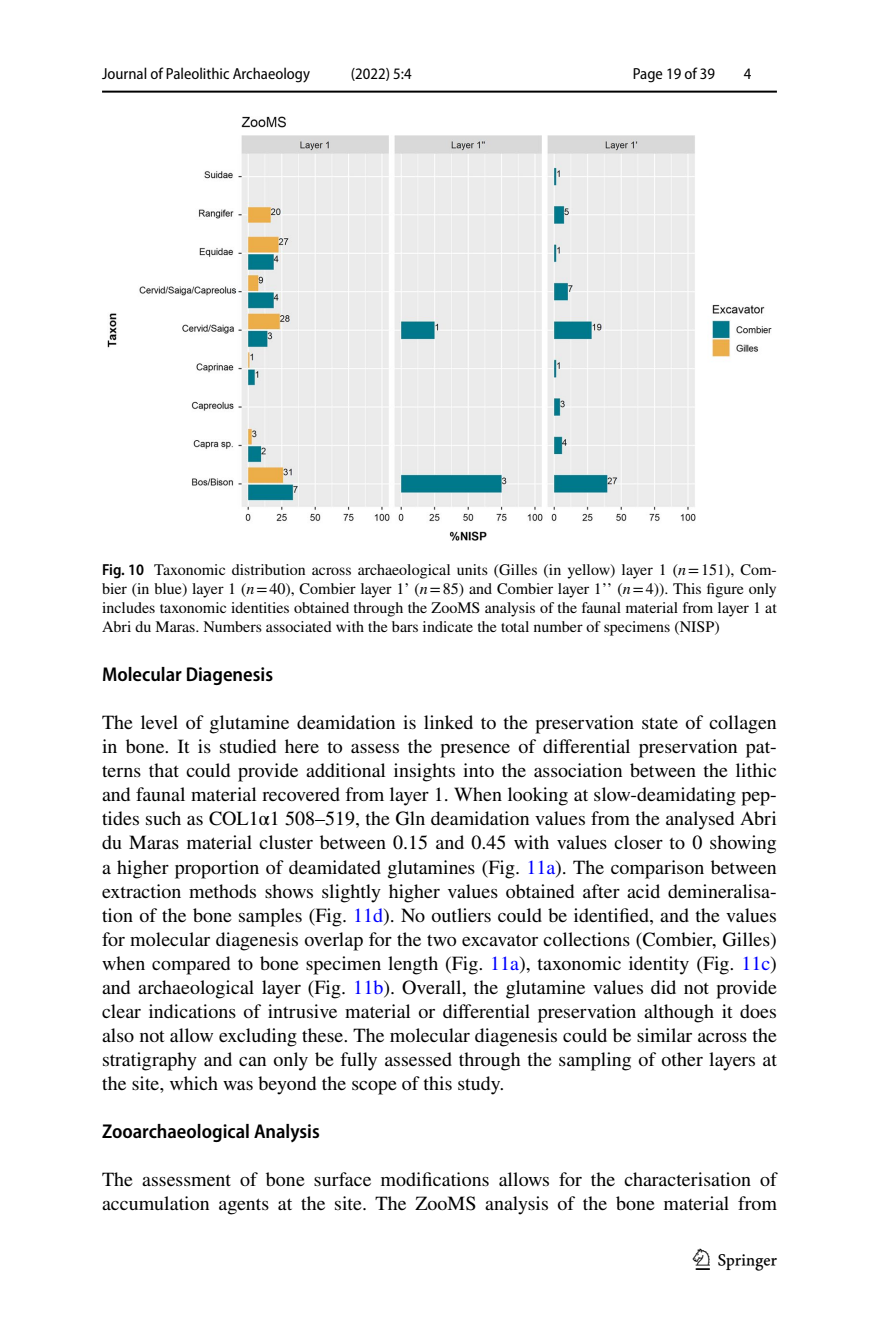
<style>
.page{position:relative;width:879px;height:1333px;background:#fff}
.page>*{position:absolute;margin:0;border:0;box-sizing:border-box;transform-origin:0 0}
.t1{font:30px "Springnew Regular 3";color:#000}
.t2{font:20px/24px "STIX";color:#000;text-align:justify}
.t3{font:600 semi-condensed 20px "Myriad Pro";color:#000}
.t4{font:16px/19px "STIX";color:#000;text-align:justify}
.t5{font:semi-condensed 16px "Myriad Pro";color:#000}
.s1{font-family:"Myriad Pro";font-weight:600;font-stretch:semi-condensed}
.s2{font-style:italic}
.s3{color:#00f}
</style>
<div class="page">
<hr style="left:102px;top:91px;width:675px;height:2px;background:#000">
<img style="left:108px;top:116px;width:663px;height:424px">
<p class="t5" style="left:102px;top:65px;width:209px">Journal of Paleolithic Archaeology</p>
<p class="t5" style="left:351px;top:65px;width:62px">(2022) 5:4</p>
<p class="t5" style="left:633px;top:65px;width:84px">Page 19 of 39</p>
<p class="t5" style="left:744px;top:65px;width:9px">4</p>
<p class="t4" style="left:102px;top:561px;width:676px"><span class="s1">Fig. 10</span> Taxonomic distribution across archaeological units (Gilles (in yellow) layer 1 (<span class="s2">n</span>=151), Com&shy;bier (in blue) layer 1 (<span class="s2">n</span>=40), Combier layer 1’ (<span class="s2">n</span>=85) and Combier layer 1’’ (<span class="s2">n</span>=4)). This figure only includes taxonomic identities obtained through the ZooMS analysis of the faunal material from layer 1 at Abri du Maras. Numbers associated with the bars indicate the total number of specimens (NISP)</p>
<p class="t3" style="left:102px;top:663px;width:172px">Molecular Diagenesis</p>
<p class="t2" style="left:102px;top:712px;width:676px">The level of glutamine deamidation is linked to the preservation state of collagen in bone. It is studied here to assess the presence of differential preservation pat&shy;terns that could provide additional insights into the association between the lithic and faunal material recovered from layer 1. When looking at slow-deamidating pep&shy;tides such as COL1α1 508–519, the Gln deamidation values from the analysed Abri du Maras material cluster between 0.15 and 0.45 with values closer to 0 showing a higher proportion of deamidated glutamines (Fig. <span class="s3">11a</span>). The comparison between extraction methods shows slightly higher values obtained after acid demineralisa&shy;tion of the bone samples (Fig. <span class="s3">11d</span>). No outliers could be identified, and the values for molecular diagenesis overlap for the two excavator collections (Combier, Gilles) when compared to bone specimen length (Fig. <span class="s3">11a</span>), taxonomic identity (Fig. <span class="s3">11c</span>) and archaeological layer (Fig. <span class="s3">11b</span>). Overall, the glutamine values did not provide clear indications of intrusive material or differential preservation although it does also not allow excluding these. The molecular diagenesis could be similar across the stratigraphy and can only be fully assessed through the sampling of other layers at the site, which was beyond the scope of this study.</p>
<p class="t3" style="left:102px;top:1119px;width:219px">Zooarchaeological Analysis</p>
<p class="t2" style="left:102px;top:1168px;width:676px">The assessment of bone surface modifications allows for the characterisation of accumulation agents at the site. The ZooMS analysis of the bone material from</p>
<h1 class="t1" style="left:696px;top:1248px;width:83px">1 3</h1>
</div>
